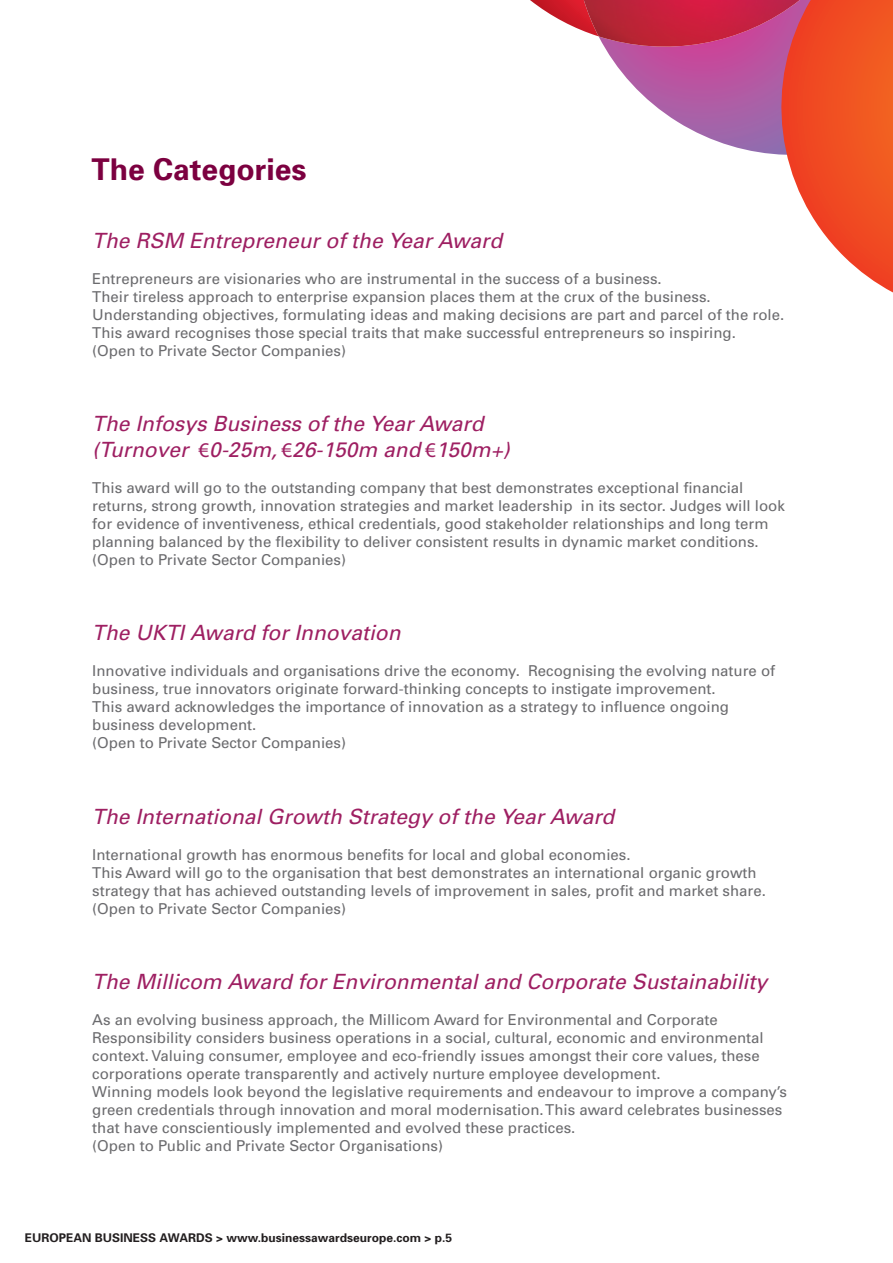
<style>
.page{position:relative;width:893px;height:1263px;background:#fff}
.page>*{position:absolute;margin:0;border:0;box-sizing:border-box;transform-origin:0 0}
.t1{font:700 30px "Univers";color:#7c0040}
.t2{font:italic 21px/25.2px "Univers";color:#9e1f62}
.t3{font:15px/18px "Univers";color:#6b6b6e}
.t4{font:700 12px "Univers";color:#231f20}
.s1{font-family:"Myriad Pro";font-style:normal}
</style>
<div class="page">
<svg style="left:530px;top:0;width:54px;height:31px"></svg>
<svg style="left:611px;top:58px;width:151px;height:95px"></svg>
<img style="left:584px;top:0;width:178px;height:58px">
<svg style="left:762px;top:0;width:131px;height:292px"></svg>
<h1 class="t1" style="left:91px;top:150px;width:217px">The Categories</h1>
<h2 class="t2" style="left:92px;top:227px;width:412px">The RSM Entrepreneur of the Year Award</h2>
<p class="t3" style="left:92px;top:269px;width:694px">Entrepreneurs are visionaries who are instrumental in the success of a business.<br>Their tireless approach to enterprise expansion places them at the crux of the business.<br>Understanding objectives, formulating ideas and making decisions are part and parcel of the role.<br>This award recognises those special traits that make successful entrepreneurs so inspiring.<br>(Open to Private Sector Companies)</p>
<h2 class="t2" style="left:92px;top:411px;width:419px">The Infosys Business of the Year Award (Turnover <span class="s1">€</span>0-25m, <span class="s1">€</span>26-150m and <span class="s1">€</span>150m+)</h2>
<p class="t3" style="left:92px;top:478px;width:694px">This award will go to the outstanding company that best demonstrates exceptional financial returns, strong growth, innovation strategies and market leadership in its sector. Judges will look for evidence of inventiveness, ethical credentials, good stakeholder relationships and long term planning balanced by the flexibility to deliver consistent results in dynamic market conditions. (Open to Private Sector Companies)</p>
<h2 class="t2" style="left:92px;top:620px;width:310px">The UKTI Award for Innovation</h2>
<p class="t3" style="left:92px;top:662px;width:685px">Innovative individuals and organisations drive the economy. Recognising the evolving nature of business, true innovators originate forward-thinking concepts to instigate improvement.<br>This award acknowledges the importance of innovation as a strategy to influence ongoing business development.<br>(Open to Private Sector Companies)</p>
<h2 class="t2" style="left:92px;top:803px;width:524px">The International Growth Strategy of the Year Award</h2>
<p class="t3" style="left:92px;top:845px;width:675px">International growth has enormous benefits for local and global economies.<br>This Award will go to the organisation that best demonstrates an international organic growth strategy that has achieved outstanding levels of improvement in sales, profit and market share. (Open to Private Sector Companies)</p>
<h2 class="t2" style="left:92px;top:969px;width:676px">The Millicom Award for Environmental and Corporate Sustainability</h2>
<p class="t3" style="left:92px;top:1011px;width:696px">As an evolving business approach, the Millicom Award for Environmental and Corporate Responsibility considers business operations in a social, cultural, economic and environmental context. Valuing consumer, employee and eco-friendly issues amongst their core values, these corporations operate transparently and actively nurture employee development.<br>Winning models look beyond the legislative requirements and endeavour to improve a company’s green credentials through innovation and moral modernisation. This award celebrates businesses that have conscientiously implemented and evolved these practices.<br>(Open to Public and Private Sector Organisations)</p>
<p class="t4" style="left:25px;top:1230px;width:429px">EUROPEAN BUSINESS AWARDS &gt; www.businessawardseurope.com &gt; p.5</p>
</div>
